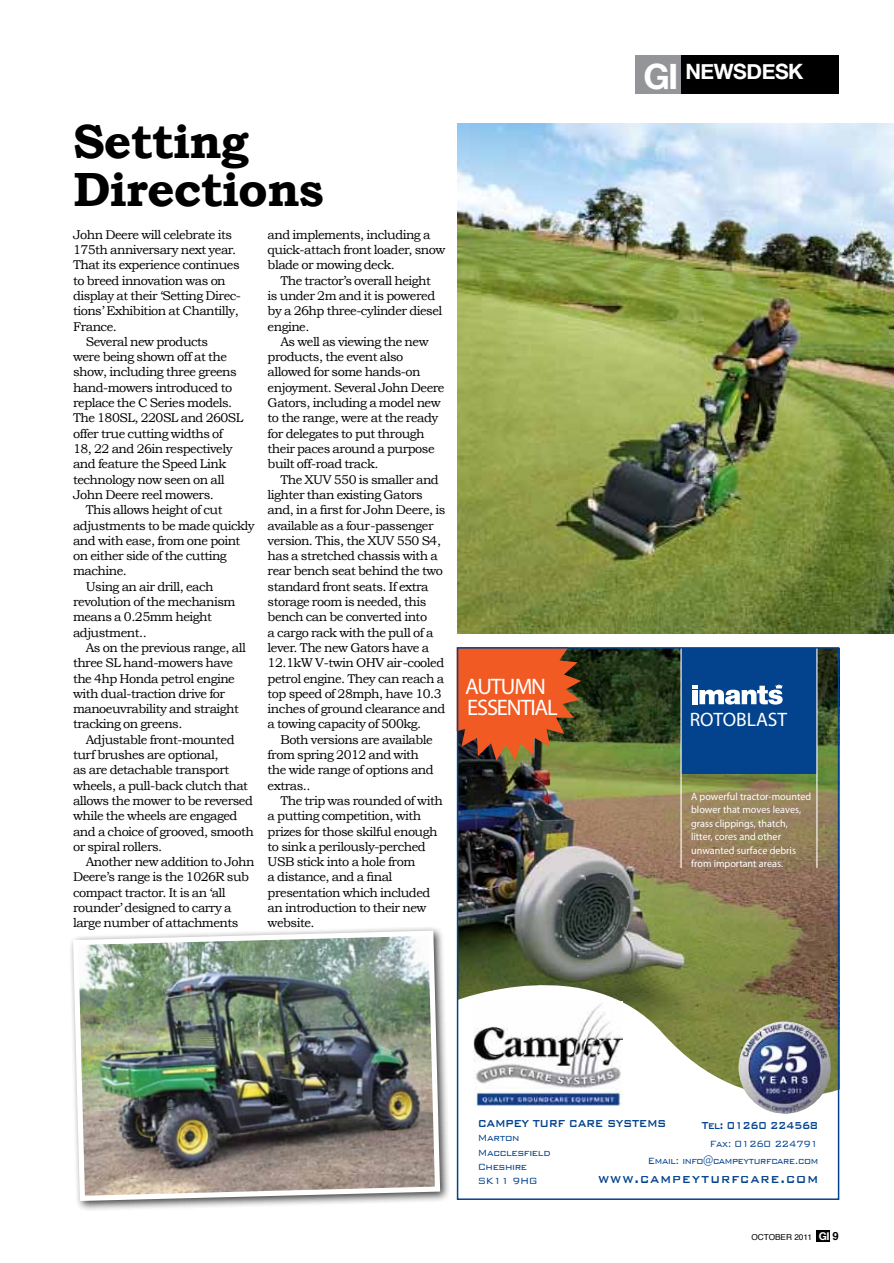
<style>
.page{position:relative;width:894px;height:1263px;background:#fff}
.page>*{position:absolute;margin:0;border:0;box-sizing:border-box;transform-origin:0 0}
.t1{font:700 48px/48px "Bookman Old Style";letter-spacing:-.02em;color:#000}
.t2{font:22.5px/21px "Knockout HTF71 Full Middlewt";letter-spacing:-.055em;color:#fff}
.t3{font:700 21px "Helvetica Neue";letter-spacing:-.02em;color:#fff}
.t4{font:19.5px "Knockout HTF52 Cruiserweight";letter-spacing:-.005em;color:#fff}
.t5{font:500 16.5px "Bank Gothic";letter-spacing:.075em;color:#03438e;scale:.85 1}
.t6{font:500 13.5px "Bank Gothic";letter-spacing:-.04em;color:#03438e;scale:.85 1}
.t7{font:500 13.5px "Bank Gothic";letter-spacing:-.04em;color:#03438e;scale:.8 1}
.t8{font:12.75px "Bookman Old Style";letter-spacing:-.04em;color:#000}
.t9{font:300 12px/16.5px "Bank Gothic";letter-spacing:-.035em;color:#03438e;text-align:right;scale:.85 1}
.t10{font:300 12px/14.2px "Bank Gothic";letter-spacing:-.035em;color:#03438e;scale:.9 1}
.t11{font:10.5px/13.5px "Knockout HTF31 Junior Middlewt";color:#fff}
.t12{font:8.25px "Helvetica";color:#000}
.s1{font-size:34.95px}
.s2{font-family:"Helvetica Neue";font-weight:700;font-size:10.8px;color:#fff}
.s3{font-weight:700;font-size:11.25px}
</style>
<div class="page">
<div style="left:816px;top:1230px;width:14px;height:11px;background:#000"></div>
<div style="left:638px;top:55px;width:117px;height:39px;background:#000"></div>
<div style="left:730px;top:55px;width:108px;height:39px;background:#000"></div>
<div style="left:635px;top:55px;width:45px;height:39px;background:#939598"></div>
<img style="left:457px;top:123px;width:437px;height:511px">
<div style="left:68px;top:926px;width:383px;height:286px;background:#000;opacity:.75"></div>
<img style="left:70px;top:928px;width:373px;height:275px">
<img style="left:456px;top:647px;width:384px;height:553px">
<img style="left:737px;top:1021px;width:83px;height:93px">
<p class="t1" style="left:73px;top:117px;width:252px">Setting<br>Directions</p>
<p class="t8" style="left:73px;top:227px;width:161px">John Deere will celebrate its</p>
<p class="t8" style="left:73px;top:242px;width:165px">175th anniversary next year.</p>
<p class="t8" style="left:73px;top:258px;width:168px">That its experience continues</p>
<p class="t8" style="left:73px;top:273px;width:154px">to breed innovation was on</p>
<p class="t8" style="left:73px;top:288px;width:169px">display at their ‘Setting Direc-</p>
<p class="t8" style="left:73px;top:304px;width:167px">tions’ Exhibition at Chantilly,</p>
<p class="t8" style="left:73px;top:319px;width:45px">France.</p>
<p class="t8" style="left:86px;top:334px;width:124px">Several new products</p>
<p class="t8" style="left:73px;top:349px;width:155px">were being shown off at the</p>
<p class="t8" style="left:73px;top:365px;width:165px">show, including three greens</p>
<p class="t8" style="left:73px;top:380px;width:161px">hand-mowers introduced to</p>
<p class="t8" style="left:73px;top:395px;width:161px">replace the C Series models.</p>
<p class="t8" style="left:73px;top:411px;width:172px">The 180SL, 220SL and 260SL</p>
<p class="t8" style="left:73px;top:426px;width:151px">offer true cutting widths of</p>
<p class="t8" style="left:73px;top:441px;width:161px">18, 22 and 26in respectively</p>
<p class="t8" style="left:73px;top:457px;width:155px">and feature the Speed Link</p>
<p class="t8" style="left:73px;top:472px;width:153px">technology now seen on all</p>
<p class="t8" style="left:73px;top:487px;width:142px">John Deere reel mowers.</p>
<p class="t8" style="left:86px;top:502px;width:138px">This allows height of cut</p>
<p class="t8" style="left:73px;top:518px;width:183px">adjustments to be made quickly</p>
<p class="t8" style="left:73px;top:533px;width:169px">and with ease, from one point</p>
<p class="t8" style="left:73px;top:548px;width:155px">on either side of the cutting</p>
<p class="t8" style="left:73px;top:564px;width:55px">machine.</p>
<p class="t8" style="left:86px;top:579px;width:129px">Using an air drill, each</p>
<p class="t8" style="left:73px;top:594px;width:164px">revolution of the mechanism</p>
<p class="t8" style="left:73px;top:610px;width:140px">means a 0.25mm height</p>
<p class="t8" style="left:73px;top:625px;width:75px">adjustment..</p>
<p class="t8" style="left:86px;top:640px;width:161px">As on the previous range, all</p>
<p class="t8" style="left:73px;top:655px;width:162px">three SL hand-mowers have</p>
<p class="t8" style="left:73px;top:671px;width:163px">the 4hp Honda petrol engine</p>
<p class="t8" style="left:73px;top:686px;width:154px">with dual-traction drive for</p>
<p class="t8" style="left:73px;top:701px;width:167px">manoeuvrability and straight</p>
<p class="t8" style="left:73px;top:717px;width:111px">tracking on greens.</p>
<p class="t8" style="left:86px;top:732px;width:150px">Adjustable front-mounted</p>
<p class="t8" style="left:73px;top:747px;width:147px">turf brushes are optional,</p>
<p class="t8" style="left:73px;top:763px;width:158px">as are detachable transport</p>
<p class="t8" style="left:73px;top:778px;width:176px">wheels, a pull-back clutch that</p>
<p class="t8" style="left:73px;top:793px;width:181px">allows the mower to be reversed</p>
<p class="t8" style="left:73px;top:808px;width:166px">while the wheels are engaged</p>
<p class="t8" style="left:73px;top:824px;width:182px">and a choice of grooved, smooth</p>
<p class="t8" style="left:73px;top:839px;width:91px">or spiral rollers.</p>
<p class="t8" style="left:86px;top:854px;width:170px">Another new addition to John</p>
<p class="t8" style="left:73px;top:870px;width:178px">Deere’s range is the 1026R sub</p>
<p class="t8" style="left:73px;top:885px;width:154px">compact tractor. It is an ‘all</p>
<p class="t8" style="left:73px;top:900px;width:160px">rounder’ designed to carry a</p>
<p class="t8" style="left:73px;top:916px;width:167px">large number of attachments</p>
<p class="t8" style="left:268px;top:227px;width:164px">and implements, including a</p>
<p class="t8" style="left:268px;top:242px;width:179px">quick-attach front loader, snow</p>
<p class="t8" style="left:268px;top:258px;width:129px">blade or mowing deck.</p>
<p class="t8" style="left:280px;top:273px;width:152px">The tractor’s overall height</p>
<p class="t8" style="left:268px;top:288px;width:169px">is under 2m and it is powered</p>
<p class="t8" style="left:268px;top:304px;width:176px">by a 26hp three-cylinder diesel</p>
<p class="t8" style="left:268px;top:319px;width:43px">engine.</p>
<p class="t8" style="left:280px;top:334px;width:150px">As well as viewing the new</p>
<p class="t8" style="left:268px;top:349px;width:137px">products, the event also</p>
<p class="t8" style="left:268px;top:365px;width:154px">allowed for some hands-on</p>
<p class="t8" style="left:268px;top:380px;width:178px">enjoyment. Several John Deere</p>
<p class="t8" style="left:268px;top:395px;width:174px">Gators, including a model new</p>
<p class="t8" style="left:268px;top:411px;width:172px">to the range, were at the ready</p>
<p class="t8" style="left:268px;top:426px;width:158px">for delegates to put through</p>
<p class="t8" style="left:268px;top:441px;width:168px">their paces around a purpose</p>
<p class="t8" style="left:268px;top:457px;width:112px">built off-road track.</p>
<p class="t8" style="left:280px;top:472px;width:160px">The XUV 550 is smaller and</p>
<p class="t8" style="left:268px;top:487px;width:157px">lighter than existing Gators</p>
<p class="t8" style="left:268px;top:502px;width:179px">and, in a first for John Deere, is</p>
<p class="t8" style="left:268px;top:518px;width:167px">available as a four-passenger</p>
<p class="t8" style="left:268px;top:533px;width:175px">version. This, the XUV 550 S4,</p>
<p class="t8" style="left:268px;top:548px;width:172px">has a stretched chassis with a</p>
<p class="t8" style="left:268px;top:564px;width:177px">rear bench seat behind the two</p>
<p class="t8" style="left:268px;top:579px;width:162px">standard front seats. If extra</p>
<p class="t8" style="left:268px;top:594px;width:160px">storage room is needed, this</p>
<p class="t8" style="left:268px;top:610px;width:161px">bench can be converted into</p>
<p class="t8" style="left:268px;top:625px;width:167px">a cargo rack with the pull of a</p>
<p class="t8" style="left:268px;top:640px;width:163px">lever. The new Gators have a</p>
<p class="t8" style="left:268px;top:655px;width:178px">12.1kW V-twin OHV air-cooled</p>
<p class="t8" style="left:268px;top:671px;width:178px">petrol engine. They can reach a</p>
<p class="t8" style="left:268px;top:686px;width:175px">top speed of 28mph, have 10.3</p>
<p class="t8" style="left:268px;top:701px;width:179px">inches of ground clearance and</p>
<p class="t8" style="left:268px;top:717px;width:155px">a towing capacity of 500kg.</p>
<p class="t8" style="left:280px;top:732px;width:154px">Both versions are available</p>
<p class="t8" style="left:268px;top:747px;width:153px">from spring 2012 and with</p>
<p class="t8" style="left:268px;top:763px;width:168px">the wide range of options and</p>
<p class="t8" style="left:268px;top:778px;width:44px">extras..</p>
<p class="t8" style="left:280px;top:793px;width:164px">The trip was rounded of with</p>
<p class="t8" style="left:268px;top:808px;width:155px">a putting competition, with</p>
<p class="t8" style="left:268px;top:824px;width:171px">prizes for those skilful enough</p>
<p class="t8" style="left:268px;top:839px;width:160px">to sink a perilously-perched</p>
<p class="t8" style="left:268px;top:854px;width:149px">USB stick into a hole from</p>
<p class="t8" style="left:268px;top:870px;width:126px">a distance, and a final</p>
<p class="t8" style="left:268px;top:885px;width:164px">presentation which included</p>
<p class="t8" style="left:268px;top:900px;width:160px">an introduction to their new</p>
<p class="t8" style="left:268px;top:916px;width:48px">website.</p>
<p class="t2" style="left:465px;top:675px;width:94px">AUTUMN<br>ESSENTIAL</p>
<p class="t3" style="left:643px;top:59px;width:160px"><span class="s1">GI</span> NEWSDESK</p>
<p class="t4" style="left:689px;top:707px;width:99px">ROTOBLAST</p>
<p class="t11" style="left:691px;top:789px;width:122px">A powerful tractor-mounted blower that moves leaves, grass clippings, thatch, litter, cores and other unwanted surface debris from important areas.</p>
<p class="t6" style="left:478px;top:1113px;width:223px">CAMPEY TURF CARE SYSTEMS</p>
<p class="t10" style="left:478px;top:1130px;width:83px">Marton<br>Macclesfield<br>Cheshire<br>SK11 9HG</p>
<p class="t7" style="left:702px;top:1115px;width:147px">Tel: 01260 224568</p>
<p class="t9" style="left:648px;top:1134px;width:202px">Fax: 01260 224791<br>Email: info@campeyturfcare.com</p>
<p class="t5" style="left:598px;top:1166px;width:260px">www.campeyturfcare.com</p>
<p class="t12" style="left:751px;top:1231px;width:89px">OCTOBER 2011 <span class="s2">GI</span> <span class="s3">9</span></p>
</div>
